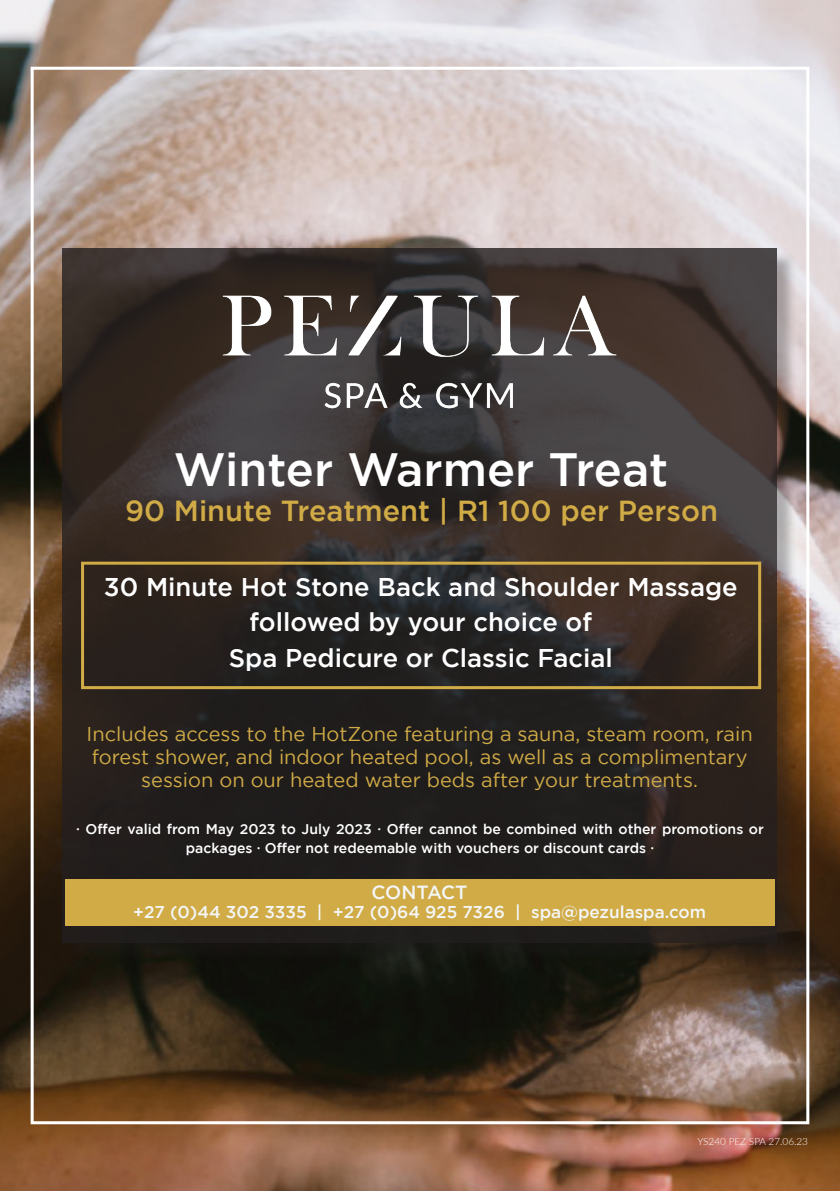
<style>
.page{position:relative;width:840px;height:1191px;background:#fff}
.page>*{position:absolute;margin:0;border:0;box-sizing:border-box;transform-origin:0 0}
.t1{font:500 46.6px "Gotham";color:#fff}
.t2{font:500 29px "Gotham";color:#d0ab46}
.t3{font:500 25.6px/35.6px "Gotham";color:#fff;text-align:center}
.t4{font:20px/23.2px "Gotham";color:#d0ab46;text-align:center}
.t5{font:500 19px "Gotham";letter-spacing:-.01em;color:#f4f6f7}
.t6{font:500 17.2px "Gotham";color:#f4f6f7}
.t7{font:500 14px/19.4px "Gotham";color:#fff;text-align:center}
.t8{font:300 10px "Lato";color:#fff}
.s1{font-family:"Lato";font-weight:400}
</style>
<div class="page">
<img style="left:0;top:0;width:839px;height:1191px">
<div style="left:66px;top:251px;width:730px;height:712px;background:#231f20;opacity:.4"></div>
<svg style="left:63px;top:248px;width:713px;height:695px"></svg>
<img style="left:218px;top:286px;width:403px;height:129px">
<div style="left:65px;top:879px;width:708px;height:47px;background:#d0ab46"></div>
<div style="left:81px;top:561px;width:679px;height:128px;border:3px solid #d0ab46"></div>
<h1 class="t1" style="left:174px;top:443px;width:495px">Winter Warmer Treat</h1>
<p class="t2" style="left:125px;top:494px;width:594px">90 Minute Treatment | R1 100 per Person</p>
<p class="t3" style="left:104px;top:568px;width:635px">30 Minute Hot Stone Back and Shoulder Massage followed by your choice of<br>Spa Pedicure or Classic Facial</p>
<p class="t4" style="left:86px;top:721px;width:667px">Includes access to the HotZone featuring a sauna, steam room, rain forest shower, and indoor heated pool, as well as a complimentary session on our heated water beds after your treatments.</p>
<p class="t7" style="left:76px;top:818px;width:689px"><span class="s1">·</span> Offer valid from May 2023 to July 2023 <span class="s1">·</span> Offer cannot be combined with other promotions or packages <span class="s1">·</span> Offer not redeemable with vouchers or discount cards <span class="s1">·</span></p>
<p class="t5" style="left:371px;top:881px;width:97px">CONTACT</p>
<p class="t6" style="left:133px;top:902px;width:574px">+27 (0)44 302 3335 | +27 (0)64 925 7326 | spa@pezulaspa.com</p>
<p class="t8" style="left:697px;top:1134px;width:112px">YS240 PEZ SPA 27.06.23</p>
</div>
